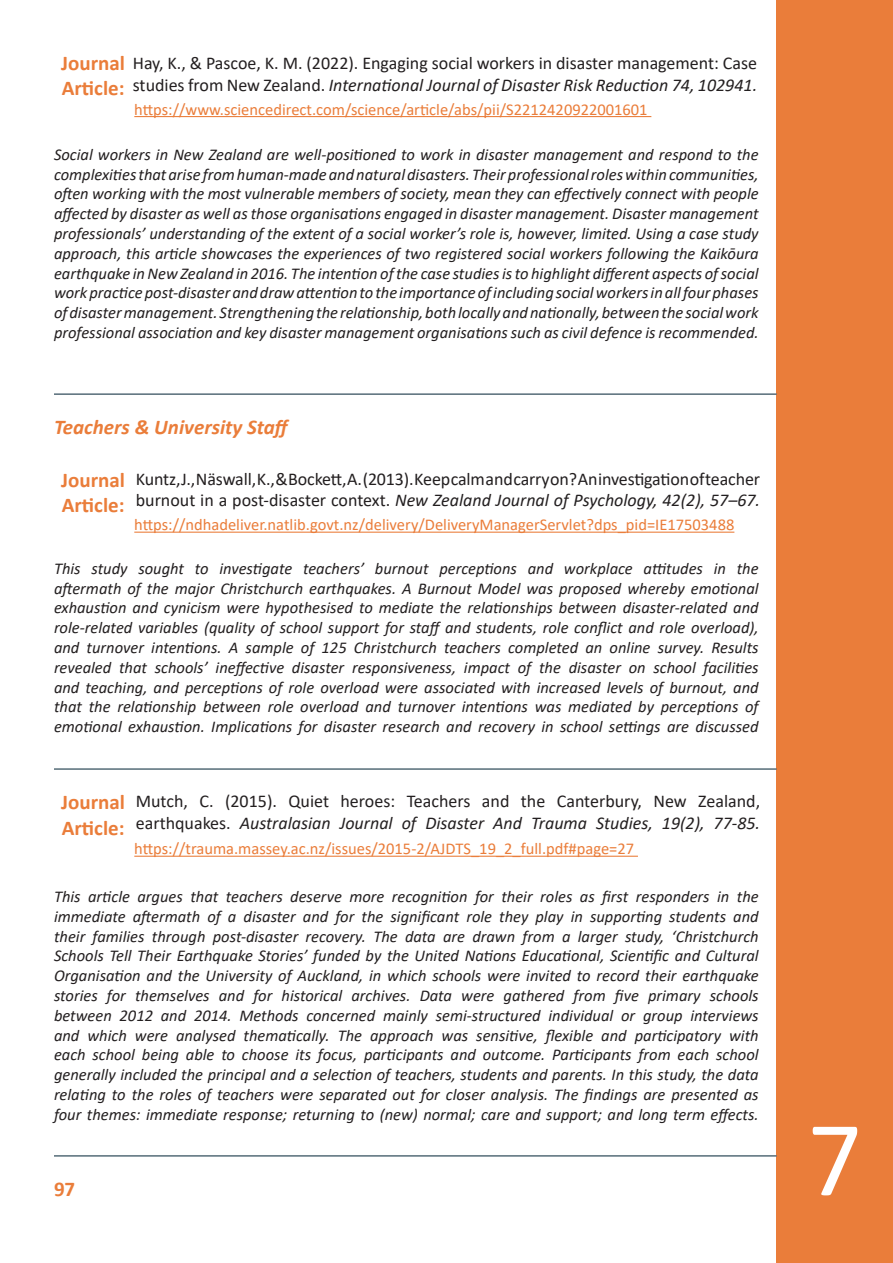
<style>
.page{position:relative;width:893px;height:1263px;background:#fff}
.page>*{position:absolute;margin:0;border:0;box-sizing:border-box;transform-origin:0 0}
.t1{font:108px "Calibri";color:#fff}
.Bold_Orange_Text{font:700 21px/25.2px "Calibri";color:#ea7d3a}
.Bold_Orange_Italics{font:italic 700 21px "Calibri";color:#ea7d3a}
.Justified_Title_Text{font:18px/21.6px "Calibri";color:#231f20}
.Main_Body_11px{font:italic 16.5px/19.8px "Calibri";color:#231f20;text-align:justify}
.Weblink_Orange_ULine{font:16.5px "Calibri";color:#ea7d3a}
.s1{font-style:italic}
</style>
<div class="page">
<div style="left:777px;top:0;width:116px;height:1263px;background:#ea7d3a"></div>
<hr style="left:134px;top:116px;width:517px;height:1px;background:#ea7d3a">
<hr style="left:134px;top:532px;width:600px;height:1px;background:#ea7d3a">
<hr style="left:134px;top:856px;width:504px;height:1px;background:#ea7d3a">
<hr style="left:54px;top:393px;width:723px;height:2px;background:#556c78">
<hr style="left:54px;top:768px;width:723px;height:2px;background:#556c78">
<hr style="left:54px;top:1155px;width:723px;height:2px;background:#556c78">
<p class="Bold_Orange_Text" style="left:61px;top:50px;width:65px">Journal<br>Article:</p>
<p class="Justified_Title_Text" style="left:133px;top:52px;width:626px">Hay, K., &amp; Pascoe, K. M. (2022). Engaging social workers in disaster management: Case studies from New Zealand. <span class="s1">International Journal of Disaster Risk Reduction 74, 102941.</span></p>
<p class="Weblink_Orange_ULine" style="left:134px;top:98px;width:515px">https://www.sciencedirect.com/science/article/abs/pii/S2212420922001601</p>
<p class="Main_Body_11px" style="left:54px;top:144px;width:706px">Social workers in New Zealand are well-positioned to work in disaster management and respond to the complexities that arise from human-made and natural disasters. Their professional roles within communities, often working with the most vulnerable members of society, mean they can effectively connect with people affected by disaster as well as those organisations engaged in disaster management. Disaster management professionals’ understanding of the extent of a social worker’s role is, however, limited. Using a case study approach, this article showcases the experiences of two registered social workers following the Kaikōura earthquake in New Zealand in 2016. The intention of the case studies is to highlight different aspects of social work practice post-disaster and draw attention to the importance of including social workers in all four phases of disaster management. Strengthening the relationship, both locally and nationally, between the social work professional association and key disaster management organisations such as civil defence is recommended.</p>
<p class="Bold_Orange_Italics" style="left:54px;top:413px;width:239px">Teachers &amp; University Staff</p>
<p class="Bold_Orange_Text" style="left:61px;top:467px;width:65px">Journal<br>Article:</p>
<p class="Justified_Title_Text" style="left:136px;top:467px;width:626px">Kuntz, J., Näswall, K., &amp; Bockett, A. (2013). Keep calm and carry on? An investigation of teacher burnout in a post-disaster context. <span class="s1">New Zealand Journal of Psychology, 42(2), 57–67.</span></p>
<p class="Weblink_Orange_ULine" style="left:134px;top:513px;width:602px">https://ndhadeliver.natlib.govt.nz/delivery/DeliveryManagerServlet?dps_pid=IE17503488</p>
<p class="Main_Body_11px" style="left:54px;top:558px;width:706px">This study sought to investigate teachers’ burnout perceptions and workplace attitudes in the aftermath of the major Christchurch earthquakes. A Burnout Model was proposed whereby emotional exhaustion and cynicism were hypothesised to mediate the relationships between disaster-related and role-related variables (quality of school support for staff and students, role conflict and role overload), and turnover intentions. A sample of 125 Christchurch teachers completed an online survey. Results revealed that schools’ ineffective disaster responsiveness, impact of the disaster on school facilities and teaching, and perceptions of role overload were associated with increased levels of burnout, and that the relationship between role overload and turnover intentions was mediated by perceptions of emotional exhaustion. Implications for disaster research and recovery in school settings are discussed</p>
<p class="Bold_Orange_Text" style="left:61px;top:789px;width:65px">Journal<br>Article:</p>
<p class="Justified_Title_Text" style="left:136px;top:790px;width:626px">Mutch, C. (2015). Quiet heroes: Teachers and the Canterbury, New Zealand, earthquakes. <span class="s1">Australasian Journal of Disaster And Trauma Studies, 19(2), 77-85.</span></p>
<p class="Weblink_Orange_ULine" style="left:134px;top:837px;width:501px">https://trauma.massey.ac.nz/issues/2015-2/AJDTS_19_2_full.pdf#page=27</p>
<p class="Main_Body_11px" style="left:54px;top:886px;width:706px">This article argues that teachers deserve more recognition for their roles as first responders in the immediate aftermath of a disaster and for the significant role they play in supporting students and their families through post-disaster recovery. The data are drawn from a larger study, ‘Christchurch Schools Tell Their Earthquake Stories’ funded by the United Nations Educational, Scientific and Cultural Organisation and the University of Auckland, in which schools were invited to record their earthquake stories for themselves and for historical archives. Data were gathered from five primary schools between 2012 and 2014. Methods concerned mainly semi-structured individual or group interviews and which were analysed thematically. The approach was sensitive, flexible and participatory with each school being able to choose its focus, participants and outcome. Participants from each school generally included the principal and a selection of teachers, students and parents. In this study, the data relating to the roles of teachers were separated out for closer analysis. The findings are presented as four themes: immediate response; returning to (new) normal; care and support; and long term effects.</p>
<p class="Bold_Orange_Text" style="left:54px;top:1176px;width:23px">97</p>
<h1 class="t1" style="left:807px;top:1084px;width:56px">7</h1>
</div>
